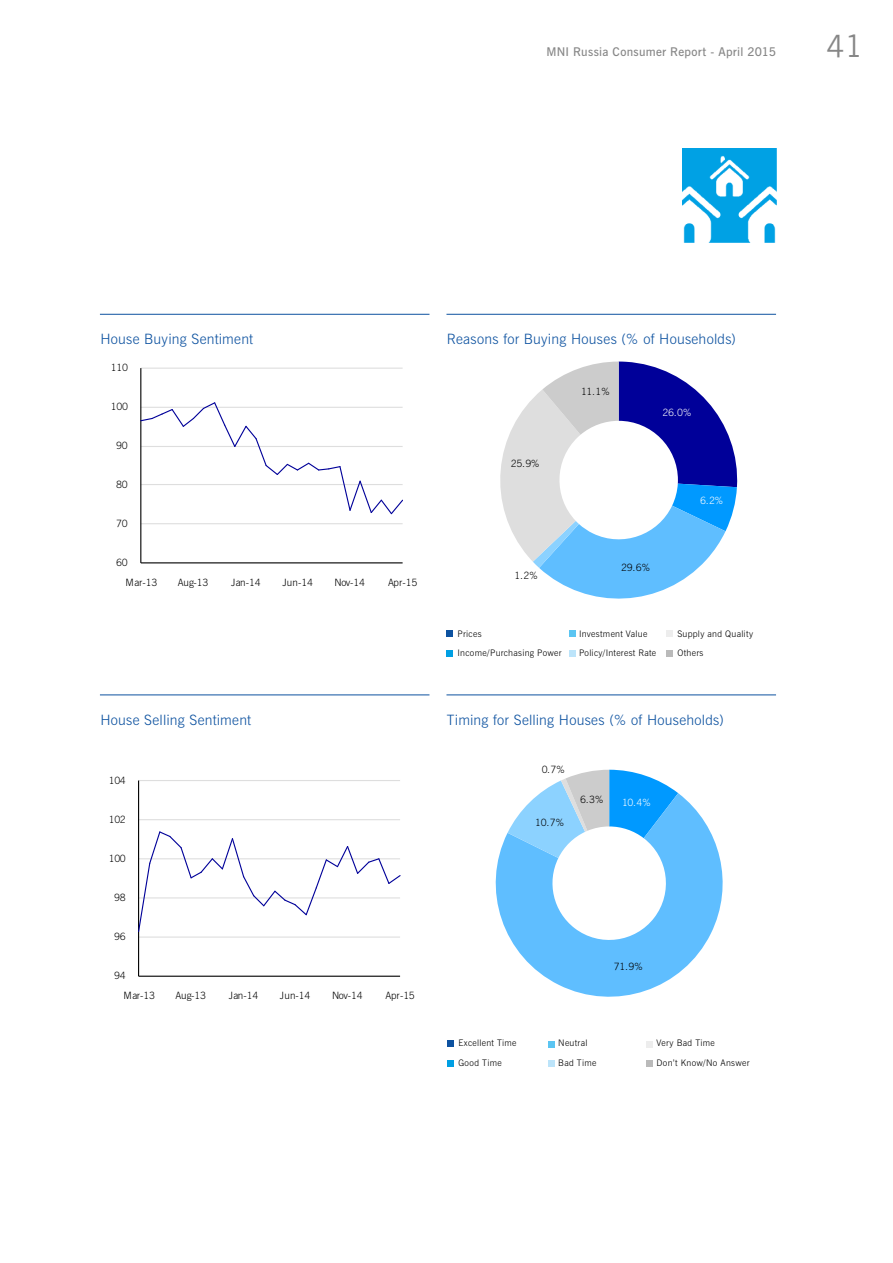
<style>
.page{position:relative;width:893px;height:1263px;background:#fff}
.page>*{position:absolute;margin:0;border:0;box-sizing:border-box;transform-origin:0 0}
.t1{font:30.75px "News Gothic BT";color:#878787}
.t2{font:14.25px "News Gothic Lt BT";letter-spacing:.015em;color:#0d52a0}
.t3{font:12px "News Gothic Dm BT";letter-spacing:.02em;color:#878787}
.t4{font:10.05px "News Gothic Lt BT";letter-spacing:-.04em;color:#000}
.t5{font:10.05px "News Gothic Lt BT";color:#fff}
.t6{font:9px/19.5px "News Gothic Lt BT";letter-spacing:.035em;color:#000}
</style>
<div class="page">
<hr style="left:141px;top:523px;width:262px;height:1px;background:#dedede">
<hr style="left:141px;top:368px;width:262px;height:1px;background:#dedede">
<hr style="left:140px;top:368px;width:1px;height:195px;background:#000">
<hr style="left:141px;top:562px;width:262px;height:1px;background:#000">
<svg style="left:141px;top:401px;width:262px;height:114px"></svg>
<hr style="left:100px;top:314px;width:329px;height:1px;background:#0d52a0">
<hr style="left:139px;top:936px;width:261px;height:2px;background:#dedede">
<hr style="left:139px;top:819px;width:261px;height:1px;background:#dedede">
<hr style="left:139px;top:780px;width:261px;height:1px;background:#dedede">
<hr style="left:138px;top:780px;width:1px;height:196px;background:#000">
<hr style="left:139px;top:976px;width:261px;height:1px;background:#000">
<svg style="left:139px;top:830px;width:261px;height:103px"></svg>
<hr style="left:100px;top:695px;width:329px;height:1px;background:#0d52a0">
<svg style="left:500px;top:362px;width:238px;height:237px"></svg>
<hr style="left:446px;top:314px;width:330px;height:1px;background:#0d52a0">
<svg style="left:495px;top:793px;width:228px;height:204px;fill:#5fbeff"></svg>
<svg style="left:508px;top:770px;width:170px;height:88px"></svg>
<hr style="left:446px;top:695px;width:330px;height:1px;background:#0d52a0">
<div style="left:447px;top:1060px;width:7px;height:6px;background:#009fe3"></div>
<div style="left:447px;top:1041px;width:7px;height:6px;background:#0d52a0"></div>
<div style="left:548px;top:1041px;width:7px;height:6px;background:#5bc5f2"></div>
<div style="left:548px;top:1060px;width:7px;height:7px;background:#bce4fa"></div>
<div style="left:646px;top:1060px;width:7px;height:7px;background:#bababa"></div>
<div style="left:646px;top:1041px;width:7px;height:6px;background:#ededed"></div>
<div style="left:446px;top:650px;width:7px;height:6px;background:#009fe3"></div>
<div style="left:446px;top:630px;width:7px;height:7px;background:#0d52a0"></div>
<div style="left:569px;top:630px;width:7px;height:7px;background:#5bc5f2"></div>
<div style="left:569px;top:650px;width:7px;height:6px;background:#bce4fa"></div>
<svg style="left:667px;top:650px;width:6px;height:6px"></svg>
<div style="left:667px;top:630px;width:6px;height:7px;background:#ededed"></div>
<img style="left:682px;top:149px;width:94px;height:93px">
<h3 class="t3" style="left:546px;top:44px;width:231px">MNI Russia Consumer Report - April 2015</h3>
<h1 class="t1" style="left:826px;top:26px;width:39px">41</h1>
<h2 class="t2" style="left:100px;top:330px;width:154px">House Buying Sentiment</h2>
<p class="t4" style="left:111px;top:361px;width:19px">110</p>
<p class="t4" style="left:111px;top:400px;width:19px">100</p>
<p class="t4" style="left:116px;top:439px;width:13px">90</p>
<p class="t4" style="left:116px;top:478px;width:13px">80</p>
<p class="t4" style="left:116px;top:517px;width:13px">70</p>
<p class="t4" style="left:116px;top:556px;width:13px">60</p>
<p class="t4" style="left:126px;top:576px;width:33px">Mar-13</p>
<p class="t4" style="left:178px;top:576px;width:32px">Aug-13</p>
<p class="t4" style="left:231px;top:576px;width:31px">Jan-14</p>
<p class="t4" style="left:282px;top:576px;width:32px">Jun-14</p>
<p class="t4" style="left:335px;top:576px;width:32px">Nov-14</p>
<p class="t4" style="left:388px;top:576px;width:31px">Apr-15</p>
<h2 class="t2" style="left:100px;top:711px;width:152px">House Selling Sentiment</h2>
<p class="t4" style="left:109px;top:774px;width:19px">104</p>
<p class="t4" style="left:109px;top:813px;width:19px">102</p>
<p class="t4" style="left:109px;top:852px;width:19px">100</p>
<p class="t4" style="left:114px;top:891px;width:13px">98</p>
<p class="t4" style="left:114px;top:930px;width:13px">96</p>
<p class="t4" style="left:114px;top:969px;width:13px">94</p>
<p class="t4" style="left:123px;top:989px;width:33px">Mar-13</p>
<p class="t4" style="left:176px;top:989px;width:32px">Aug-13</p>
<p class="t4" style="left:229px;top:989px;width:31px">Jan-14</p>
<p class="t4" style="left:280px;top:989px;width:32px">Jun-14</p>
<p class="t4" style="left:332px;top:989px;width:32px">Nov-14</p>
<p class="t4" style="left:385px;top:989px;width:31px">Apr-15</p>
<h2 class="t2" style="left:447px;top:330px;width:291px">Reasons for Buying Houses (% of Households)</h2>
<p class="t4" style="left:511px;top:457px;width:30px">25.9%</p>
<p class="t4" style="left:514px;top:569px;width:25px">1.2%</p>
<p class="t4" style="left:581px;top:385px;width:30px">11.1%</p>
<p class="t5" style="left:663px;top:406px;width:30px">26.0%</p>
<p class="t4" style="left:621px;top:561px;width:30px">29.6%</p>
<p class="t5" style="left:700px;top:494px;width:25px">6.2%</p>
<p class="t6" style="left:458px;top:624px;width:106px">Prices<br>Income/Purchasing Power</p>
<p class="t6" style="left:579px;top:624px;width:79px">Investment Value<br>Policy/Interest Rate</p>
<p class="t6" style="left:677px;top:624px;width:77px">Supply and Quality<br>Others</p>
<h2 class="t2" style="left:447px;top:711px;width:278px">Timing for Selling Houses (% of Households)</h2>
<p class="t4" style="left:542px;top:763px;width:25px">0.7%</p>
<p class="t4" style="left:535px;top:816px;width:30px">10.7%</p>
<p class="t4" style="left:580px;top:793px;width:25px">6.3%</p>
<p class="t5" style="left:622px;top:796px;width:30px">10.4%</p>
<p class="t4" style="left:614px;top:959px;width:30px">71.9%</p>
<p class="t6" style="left:458px;top:1033px;width:60px">Excellent Time<br>Good Time</p>
<p class="t6" style="left:558px;top:1033px;width:40px">Neutral<br>Bad Time</p>
<p class="t6" style="left:656px;top:1033px;width:95px">Very Bad Time<br>Don’t Know/No Answer</p>
</div>
